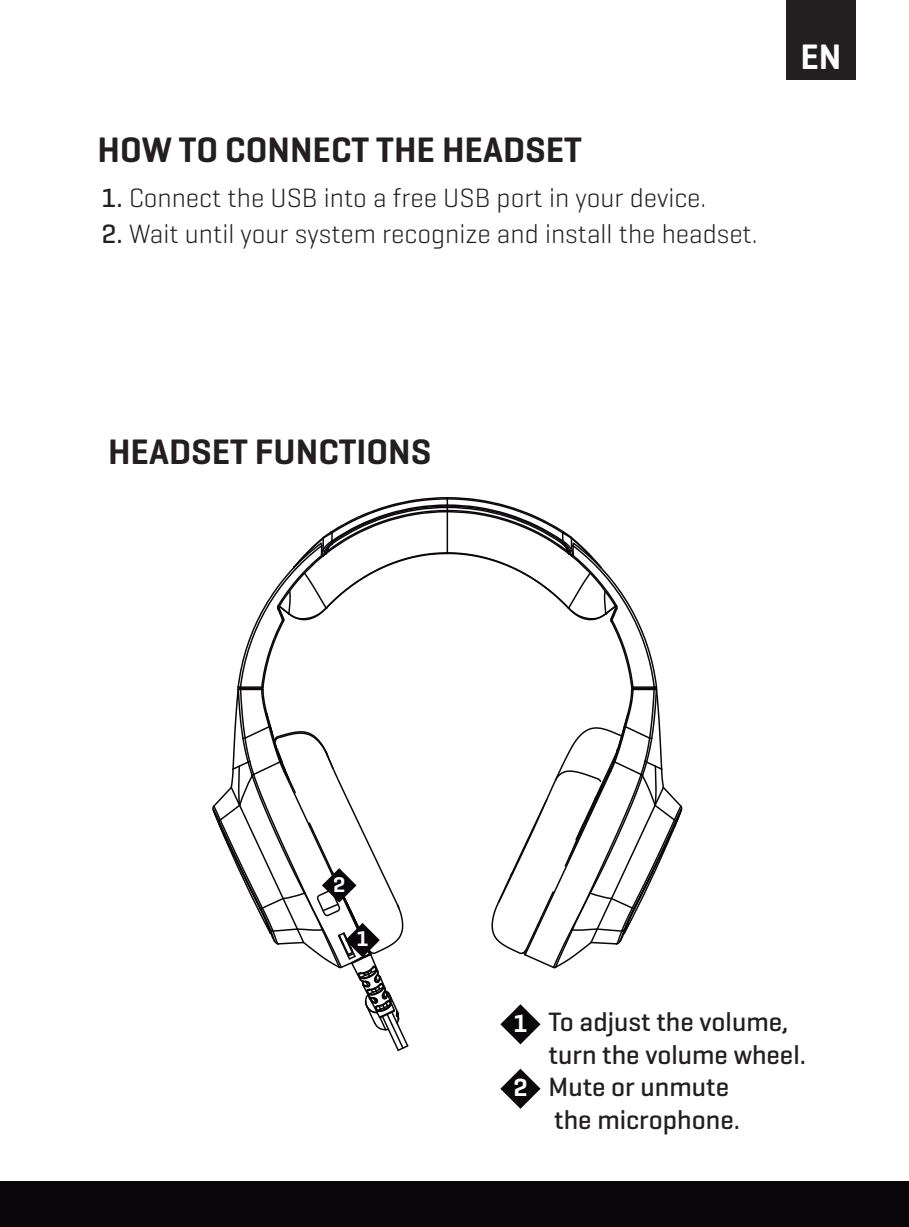
<style>
.page{position:relative;width:909px;height:1227px;background:#fff}
.page>*{position:absolute;margin:0;border:0;box-sizing:border-box;transform-origin:0 0}
.t1{font:600 36px "Geogrotesque";color:#231f20}
.t2{font:600 36px "Geogrotesque";color:#fff}
.t3{font:300 27px "Geogrotesque";color:#231f20}
.t4{font:500 27px/32.4px "Geogrotesque";color:#231f20}
.t5{font:600 25.2px "Geogrotesque";color:#fff}
.t6{font:600 21.6px "Geogrotesque";color:#fff}
.s1{font-weight:500}
</style>
<div class="page">
<div style="left:0;top:1181px;width:908px;height:46px;background:#0b0609"></div>
<svg style="left:500px;top:1068px;width:40px;height:41px"></svg>
<div style="left:786px;top:0;width:69px;height:79px;background:#231f20"></div>
<svg style="left:212px;top:497px;width:470px;height:554px"></svg>
<h1 class="t1" style="left:97px;top:128px;width:485px">HOW TO CONNECT THE HEADSET</h1>
<p class="t3" style="left:102px;top:181px;width:606px"><span class="s1">1.</span> Connect the USB into a free USB port in your device.</p>
<p class="t3" style="left:102px;top:217px;width:657px"><span class="s1">2.</span> Wait until your system recognize and install the headset.</p>
<h1 class="t2" style="left:800px;top:34px;width:42px">EN</h1>
<h1 class="t1" style="left:108px;top:429px;width:325px">HEADSET FUNCTIONS</h1>
<p class="t6" style="left:333px;top:871px;width:14px">2</p>
<p class="t6" style="left:356px;top:925px;width:14px">1</p>
<p class="t5" style="left:513px;top:1007px;width:16px">1</p>
<p class="t5" style="left:513px;top:1072px;width:16px">2</p>
<p class="t4" style="left:548px;top:1005px;width:259px">To adjust the volume, turn the volume wheel.<br>Mute or unmute<br>the microphone.</p>
</div>
